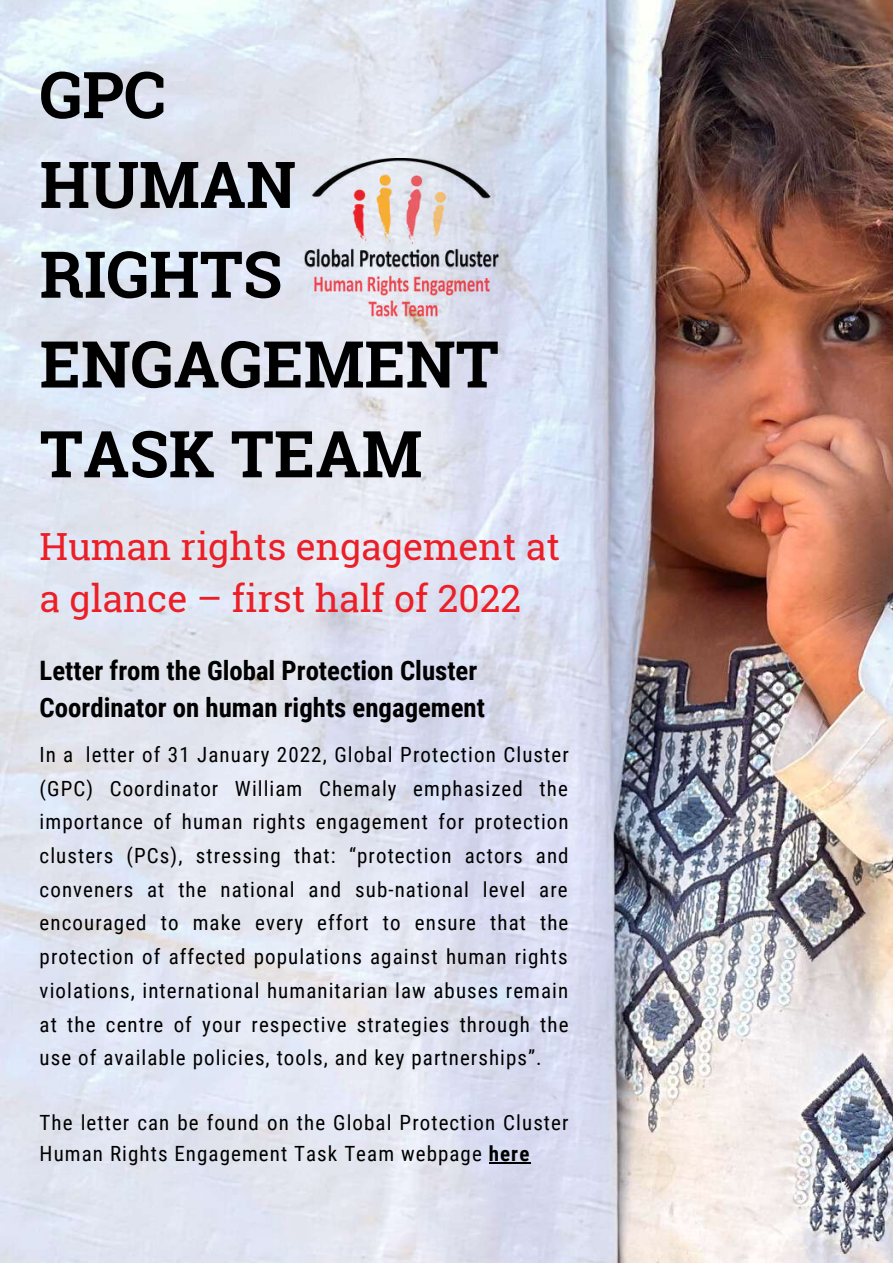
<style>
.page{position:relative;width:893px;height:1264px;background:#fff}
.page>*{position:absolute;margin:0;border:0;box-sizing:border-box;transform-origin:0 0}
.t1{font:700 64.5px/89.7px "Roboto Slab";color:#000}
.t2{font:37.5px/52.1px "Roboto Slab";color:#ec1f27}
.t3{font:700 26.85px/37px "Roboto Condensed";color:#000}
.t4{font:21px/33.8px "Roboto Condensed";letter-spacing:.05em;color:#000;text-align:justify}
.s1{font-weight:700}
</style>
<div class="page">
<img style="left:0;top:0;width:892px;height:1262px">
<hr style="left:489px;top:1162px;width:41px;height:1px;background:#000">
<img style="left:305px;top:158px;width:197px;height:166px">
<h1 class="t1" style="left:40px;top:48px;width:460px">GPC<br>HUMAN<br>RIGHTS<br>ENGAGEMENT<br>TASK TEAM</h1>
<h2 class="t2" style="left:40px;top:519px;width:522px">Human rights engagement at a glance – first half of 2022</h2>
<p class="t3" style="left:40px;top:652px;width:447px">Letter from the Global Protection Cluster<br>Coordinator on human rights engagement</p>
<p class="t4" style="left:40px;top:737px;width:530px">In a letter of 31 January 2022, Global Protection Cluster (GPC) Coordinator William Chemaly emphasized the importance of human rights engagement for protection clusters (PCs), stressing that: “protection actors and conveners at the national and sub-national level are encouraged to make every effort to ensure that the protection of affected populations against human rights violations, international humanitarian law abuses remain at the centre of your respective strategies through the use of available policies, tools, and key partnerships”.</p>
<p class="t4" style="left:40px;top:1106px;width:530px;line-height:31.5px">The letter can be found on the Global Protection Cluster<br>Human Rights Engagement Task Team webpage <span class="s1">here</span></p>
</div>
